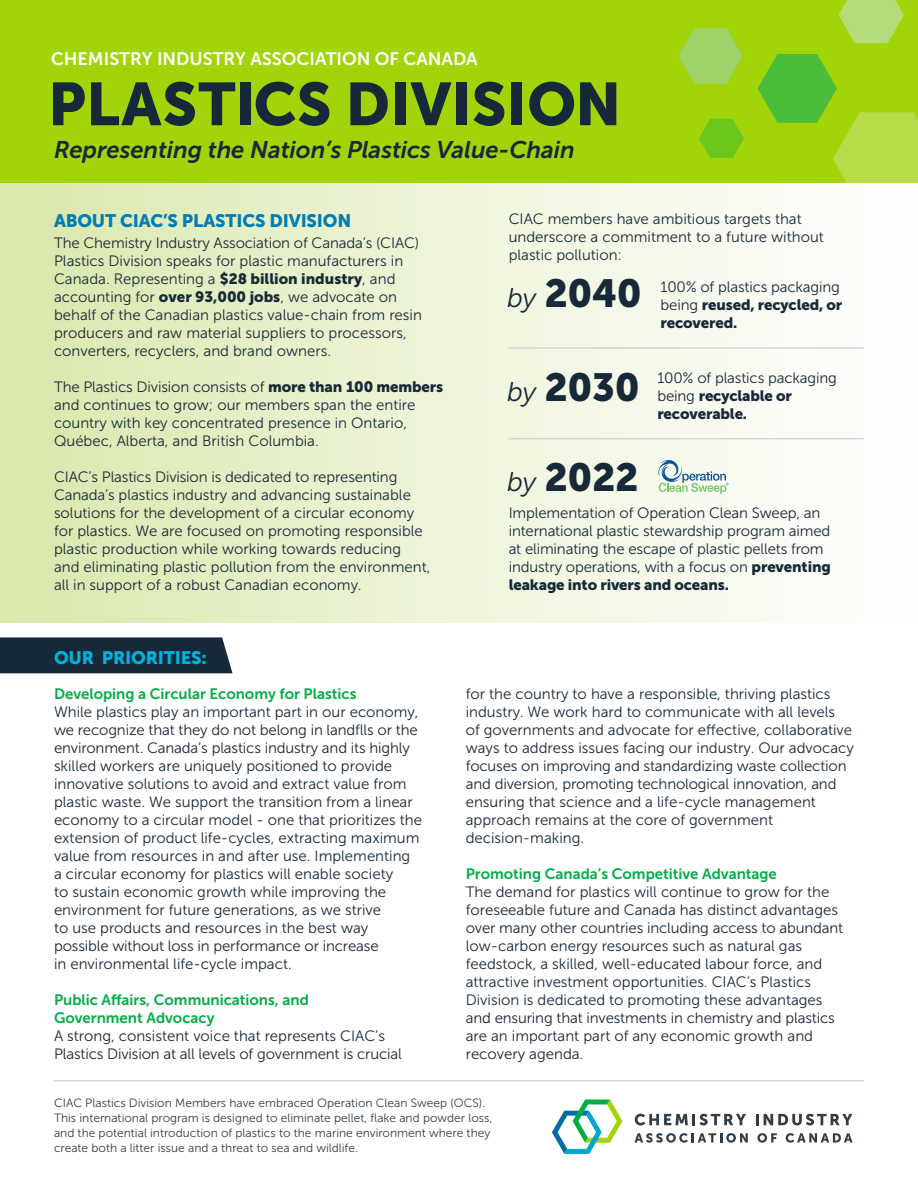
<style>
.page{position:relative;width:918px;height:1188px;background:#fff}
.page>*{position:absolute;margin:0;border:0;box-sizing:border-box;transform-origin:0 0}
.t1{font:60px "Museo Sans 900";color:#172938}
.t2{font:39px "Museo Sans 900";letter-spacing:-.01em;color:#172938}
.t3{font:italic 24px "Museo Sans 700";letter-spacing:-.005em;color:#172938}
.t4{font:18px "Museo Sans 700";color:#fff}
.t5{font:18px "Museo Sans 900";letter-spacing:-.01em;color:#007db5}
.t6{font:18px "Museo Sans 900";letter-spacing:-.01em;color:#00b3dc}
.t7{font:15px/18px "Museo Sans 300";color:#172938}
.t8{font:15px/18px "Museo Sans 700";color:#00ad44}
.t9{font:12px/15px "Museo Sans 300";color:#313e48}
.s1{font-family:"Museo Sans 900"}
.s2{font-family:"Museo Sans 300";font-style:italic;font-size:27px}
</style>
<div class="page">
<div style="left:0;top:637px;width:232px;height:36px;background:#172938"></div>
<div style="left:0;top:15px;width:918px;height:607px;background:linear-gradient(to right,#dae9ae,#fff)"></div>
<div style="left:0;top:0;width:918px;height:182px;background:#a2d40a"></div>
<svg style="left:635px;top:1114px;width:111px;height:11px"></svg>
<svg style="left:756px;top:1114px;width:96px;height:11px"></svg>
<svg style="left:635px;top:1133px;width:113px;height:10px"></svg>
<svg style="left:757px;top:1133px;width:20px;height:10px"></svg>
<svg style="left:786px;top:1133px;width:67px;height:10px"></svg>
<svg style="left:552px;top:1100px;width:71px;height:54px"></svg>
<svg style="left:758px;top:54px;width:160px;height:128px"></svg>
<svg style="left:699px;top:119px;width:45px;height:39px"></svg>
<svg style="left:678px;top:28px;width:65px;height:56px"></svg>
<svg style="left:839px;top:0;width:65px;height:43px"></svg>
<hr style="left:509px;top:347px;width:355px;height:2px;background:#d4d5d7">
<hr style="left:509px;top:438px;width:355px;height:1px;background:#d4d5d7">
<hr style="left:54px;top:1080px;width:810px;height:2px;background:#d4d5d7">
<svg style="left:658px;top:460px;width:70px;height:34px"></svg>
<p class="t4" style="left:51px;top:48px;width:428px">CHEMISTRY INDUSTRY ASSOCIATION OF CANADA</p>
<p class="t1" style="left:48px;top:70px;width:575px">PLASTICS DIVISION</p>
<p class="t3" style="left:54px;top:136px;width:522px">Representing the Nation’s Plastics Value-Chain</p>
<p class="t5" style="left:54px;top:210px;width:299px">ABOUT CIAC’S PLASTICS DIVISION</p>
<p class="t7" style="left:54px;top:234px;width:369px">The Chemistry Industry Association of Canada’s (CIAC)<br>Plastics Division speaks for plastic manufacturers in Canada. Representing a <span class="s1">$28 billion industry</span>, and accounting for <span class="s1">over 93,000 jobs</span>, we advocate on behalf of the Canadian plastics value-chain from resin producers and raw material suppliers to processors, converters, recyclers, and brand owners.</p>
<p class="t7" style="left:54px;top:378px;width:391px">The Plastics Division consists of <span class="s1">more than 100 members </span>and continues to grow; our members span the entire country with key concentrated presence in Ontario, Québec, Alberta, and British Columbia.</p>
<p class="t7" style="left:54px;top:468px;width:378px">CIAC’s Plastics Division is dedicated to representing Canada’s plastics industry and advancing sustainable solutions for the development of a circular economy for plastics. We are focused on promoting responsible plastic production while working towards reducing<br>and eliminating plastic pollution from the environment, all in support of a robust Canadian economy.</p>
<p class="t6" style="left:54px;top:647px;width:154px">OUR PRIORITIES:</p>
<p class="t8" style="left:54px;top:685px;width:304px">Developing a Circular Economy for Plastics</p>
<p class="t7" style="left:54px;top:703px;width:370px">While plastics play an important part in our economy, we recognize that they do not belong in landflls or the environment. Canada’s plastics industry and its highly skilled workers are uniquely positioned to provide innovative solutions to avoid and extract value from plastic waste. We support the transition from a linear economy to a circular model - one that prioritizes the extension of product life-cycles, extracting maximum value from resources in and after use. Implementing<br>a circular economy for plastics will enable society<br>to sustain economic growth while improving the environment for future generations, as we strive<br>to use products and resources in the best way possible without loss in performance or increase<br>in environmental life-cycle impact.</p>
<p class="t8" style="left:54px;top:991px;width:256px">Public Affairs, Communications, and<br>Government Advocacy</p>
<p class="t7" style="left:54px;top:1027px;width:349px">A strong, consistent voice that represents CIAC’s<br>Plastics Division at all levels of government is crucial</p>
<p class="t7" style="left:509px;top:210px;width:317px">CIAC members have ambitious targets that underscore a commitment to a future without plastic pollution:</p>
<p class="t2" style="left:507px;top:272px;width:136px"><span class="s2">by</span> 2040</p>
<p class="t7" style="left:661px;top:278px;width:183px">100% of plastics packaging being <span class="s1">reused, recycled, or recovered.</span></p>
<p class="t2" style="left:507px;top:365px;width:134px"><span class="s2">by</span> 2030</p>
<p class="t7" style="left:657px;top:369px;width:181px">100% of plastics packaging being <span class="s1">recyclable or recoverable.</span></p>
<p class="t2" style="left:507px;top:456px;width:133px"><span class="s2">by</span> 2022</p>
<p class="t7" style="left:509px;top:504px;width:324px">Implementation of Operation Clean Sweep, an international plastic stewardship program aimed at eliminating the escape of plastic pellets from industry operations, with a focus on <span class="s1">preventing leakage into rivers and oceans.</span></p>
<p class="t7" style="left:466px;top:685px;width:390px">for the country to have a responsible, thriving plastics industry. We work hard to communicate with all levels<br>of governments and advocate for effective, collaborative ways to address issues facing our industry. Our advocacy focuses on improving and standardizing waste collection and diversion, promoting technological innovation, and ensuring that science and a life-cycle management approach remains at the core of government decision-making.</p>
<p class="t8" style="left:466px;top:865px;width:313px">Promoting Canada’s Competitive Advantage</p>
<p class="t7" style="left:466px;top:883px;width:379px">The demand for plastics will continue to grow for the foreseeable future and Canada has distinct advantages over many other countries including access to abundant low-carbon energy resources such as natural gas feedstock, a skilled, well-educated labour force, and attractive investment opportunities. CIAC’s Plastics Division is dedicated to promoting these advantages and ensuring that investments in chemistry and plastics are an important part of any economic growth and recovery agenda.</p>
<p class="t9" style="left:54px;top:1096px;width:440px">CIAC Plastics Division Members have embraced Operation Clean Sweep (OCS).<br>This international program is designed to eliminate pellet, flake and powder loss, and the potential introduction of plastics to the marine environment where they create both a litter issue and a threat to sea and wildlife.</p>
</div>
